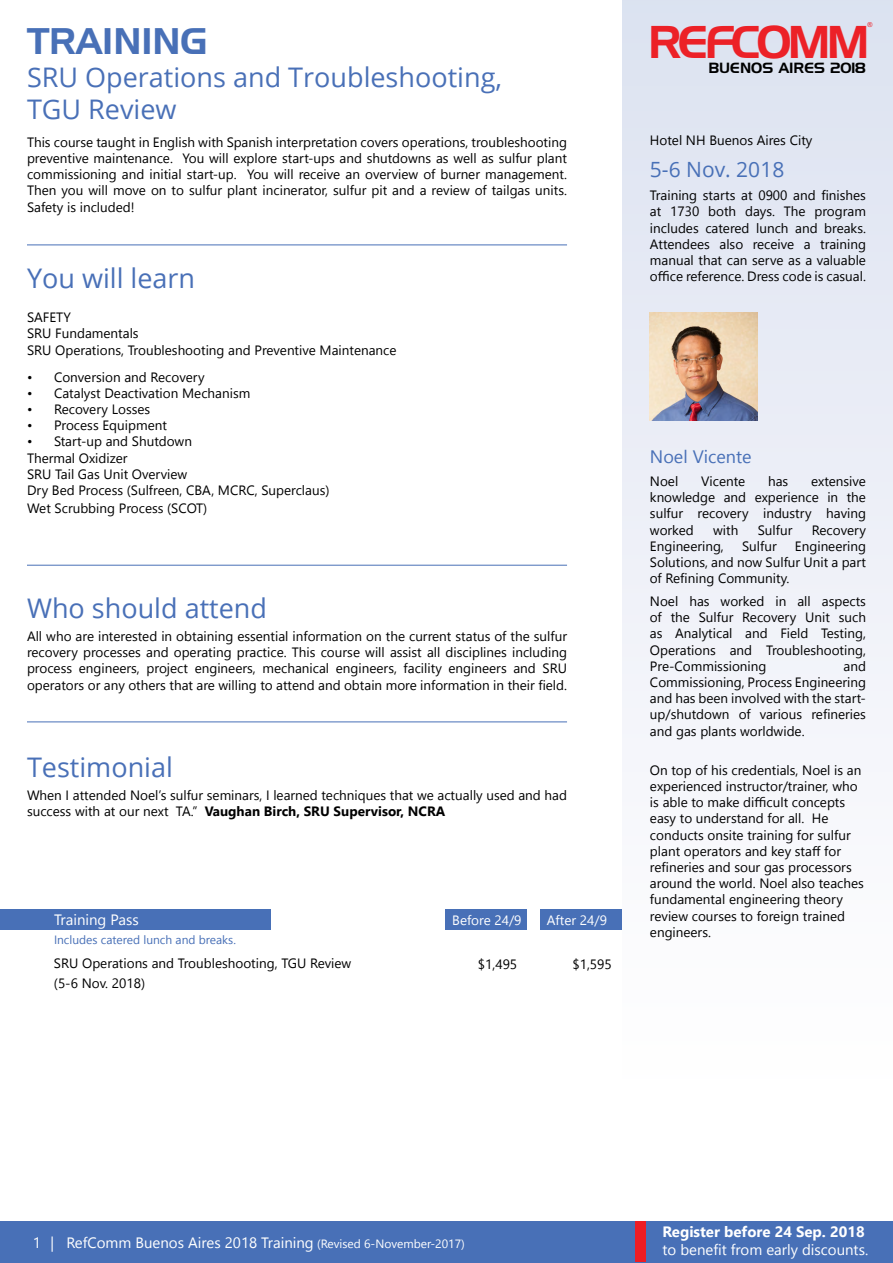
<style>
.page{position:relative;width:893px;height:1263px;background:#fff}
.page>*{position:absolute;margin:0;border:0;box-sizing:border-box;transform-origin:0 0}
.t1{font:44.7px "Handel Gothic";letter-spacing:-.08em;color:#ec2127}
.t2{font:36px "Handel Gothic BT";color:#4870b7}
.t3{font:27px/32.4px "Open Sans";color:#4970b7}
.t4{font:21px "Open Sans";color:#4870b7}
.t5{font:18px "Segoe UI";color:#4870b7}
.t6{font:15px "Segoe UI";color:#fff}
.t7{font:700 15px "Segoe UI";color:#fff}
.t8{font:14.4px "Handel Gothic";color:#000}
.t9{font:13.5px/16.2px "Segoe UI";color:#000;text-align:justify}
.t10{font:13.5px "Segoe UI";color:#fff}
.t11{font:12px "Segoe UI";color:#4870b7}
.t12{font:6.75px "Arial";color:#ec2127}
.s1{font-weight:700}
.s2{font-size:12px}
</style>
<div class="page">
<div style="left:623px;top:0;width:270px;height:1087px;background:linear-gradient(to bottom,#dce2f0,#fff)"></div>
<div style="left:0;top:1221px;width:893px;height:42px;background:#4870b7"></div>
<div style="left:635px;top:1221px;width:11px;height:41px;background:#ed1d24"></div>
<div style="left:0;top:910px;width:270px;height:20px;background:#4870b7"></div>
<div style="left:446px;top:910px;width:80px;height:20px;background:#4870b7"></div>
<div style="left:540px;top:910px;width:81px;height:20px;background:#4870b7"></div>
<img style="left:650px;top:313px;width:108px;height:108px">
<hr style="left:27px;top:245px;width:540px;height:1px;background:#4870b7">
<hr style="left:27px;top:565px;width:540px;height:1px;background:#4870b7">
<hr style="left:27px;top:721px;width:540px;height:1px;background:#4870b7">
<h2 class="t2" style="left:27px;top:20px;width:182px">TRAINING</h2>
<h3 class="t3" style="left:27px;top:60px;width:477px">SRU Operations and Troubleshooting,<br>TGU Review</h3>
<p class="t9" style="left:27px;top:134px;width:542px">This course taught in English with Spanish interpretation covers operations, troubleshooting preventive maintenance. You will explore start-ups and shutdowns as well as sulfur plant commissioning and initial start-up. You will receive an overview of burner management.<br>Then you will move on to sulfur plant incinerator, sulfur pit and a review of tailgas units.<br>Safety is included!</p>
<h3 class="t3" style="left:27px;top:261px;width:170px">You will learn</h3>
<p class="t9" style="left:27px;top:309px;width:371px;text-align:left">SAFETY<br>SRU Fundamentals<br>SRU Operations, Troubleshooting and Preventive Maintenance</p>
<p class="t9" style="left:27px;top:368px;width:179px">• Conversion and Recovery</p>
<p class="t9" style="left:27px;top:385px;width:225px">• Catalyst Deactivation Mechanism</p>
<p class="t9" style="left:27px;top:401px;width:125px">• Recovery Losses</p>
<p class="t9" style="left:27px;top:417px;width:141px">• Process Equipment</p>
<p class="t9" style="left:27px;top:433px;width:304px;text-align:left">• Start-up and Shutdown<br>Thermal Oxidizer<br>SRU Tail Gas Unit Overview<br>Dry Bed Process (Sulfreen, CBA, MCRC, Superclaus)</p>
<p class="t9" style="left:27px;top:500px;width:182px">Wet Scrubbing Process (SCOT)</p>
<h3 class="t3" style="left:27px;top:591px;width:242px">Who should attend</h3>
<p class="t9" style="left:27px;top:628px;width:542px">All who are interested in obtaining essential information on the current status of the sulfur recovery processes and operating practice. This course will assist all disciplines including process engineers, project engineers, mechanical engineers, facility engineers and SRU operators or any others that are willing to attend and obtain more information in their field.</p>
<h3 class="t3" style="left:27px;top:750px;width:147px">Testimonial</h3>
<p class="t9" style="left:27px;top:787px;width:541px">When I attended Noel’s sulfur seminars, I learned techniques that we actually used and had success with at our next TA.” <span class="s1">Vaughan Birch, SRU Supervisor, NCRA</span></p>
<p class="t6" style="left:54px;top:908px;width:86px">Training Pass</p>
<p class="t11" style="left:54px;top:930px;width:183px">Includes catered lunch and breaks.</p>
<p class="t9" style="left:54px;top:952px;width:299px;line-height:20.7px">SRU Operations and Troubleshooting, TGU Review (5-6 Nov. 2018)</p>
<p class="t10" style="left:452px;top:909px;width:71px">Before 24/9</p>
<p class="t10" style="left:547px;top:909px;width:62px">After 24/9</p>
<p class="t9" style="left:478px;top:955px;width:41px">$1,495</p>
<p class="t9" style="left:572px;top:955px;width:41px">$1,595</p>
<p class="t12" style="left:868px;top:21px;width:7px">®</p>
<h1 class="t1" style="left:648px;top:21px;width:223px">REFCOMM</h1>
<p class="t8" style="left:708px;top:61px;width:159px">BUENOS AIRES 2018</p>
<p class="t9" style="left:650px;top:132px;width:164px">Hotel NH Buenos Aires City</p>
<h3 class="t4" style="left:650px;top:155px;width:136px">5-6 Nov. 2018</h3>
<p class="t9" style="left:650px;top:187px;width:218px">Training starts at 0900 and finishes at 1730 both days. The program includes catered lunch and breaks.<br>Attendees also receive a training manual that can serve as a valuable office reference. Dress code is casual.</p>
<h3 class="t5" style="left:650px;top:442px;width:103px">Noel Vicente</h3>
<p class="t9" style="left:650px;top:473px;width:30px">Noel</p>
<p class="t9" style="left:701px;top:473px;width:46px">Vicente</p>
<p class="t9" style="left:768px;top:473px;width:22px">has</p>
<p class="t9" style="left:650px;top:473px;width:218px;text-indent:161px">extensive knowledge and experience in the sulfur recovery industry having worked</p>
<p class="t9" style="left:713px;top:521px;width:27px">with</p>
<p class="t9" style="left:758px;top:521px;width:36px">Sulfur</p>
<p class="t9" style="left:812px;top:521px;width:56px">Recovery</p>
<p class="t9" style="left:650px;top:537px;width:75px">Engineering,</p>
<p class="t9" style="left:742px;top:537px;width:36px">Sulfur</p>
<p class="t9" style="left:650px;top:537px;width:218px;text-indent:145px">Engineering Solutions, and now Sulfur Unit a part of Refining Community.</p>
<p class="t9" style="left:650px;top:593px;width:218px">Noel has worked in all aspects of the Sulfur Recovery Unit such as Analytical and Field Testing, Operations and Troubleshooting, Pre-Commissioning</p>
<p class="t9" style="left:650px;top:658px;width:218px;text-indent:194px">and Commissioning, Process Engineering and has been involved with the start&shy;up/shutdown of various refineries and gas plants worldwide.</p>
<p class="t9" style="left:650px;top:762px;width:215px;text-align:left">On top of his credentials, Noel is an experienced instructor/trainer, who is able to make difficult concepts easy to understand for all. He conducts onsite training for sulfur plant operators and key staff for refineries and sour gas processors around the world. Noel also teaches fundamental engineering theory review courses to foreign trained engineers.</p>
<p class="t6" style="left:33px;top:1230px;width:433px">1 | RefComm Buenos Aires 2018 Training <span class="s2">(Revised 6-November-2017)</span></p>
<p class="t7" style="left:662px;top:1220px;width:204px">Register before 24 Sep. 2018</p>
<p class="t6" style="left:662px;top:1238px;width:207px">to benefit from early discounts.</p>
</div>
